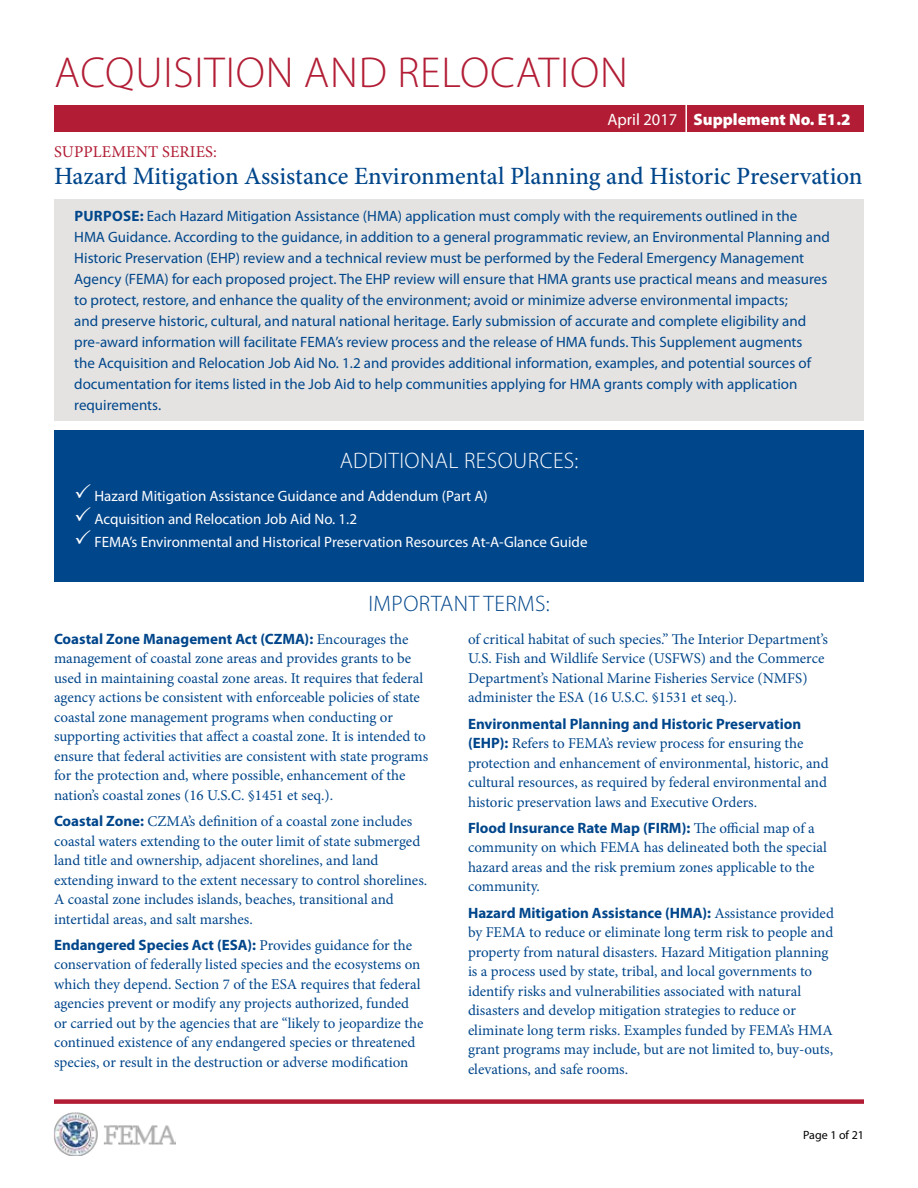
<style>
.page{position:relative;width:918px;height:1188px;background:#fff}
.page>*{position:absolute;margin:0;border:0;box-sizing:border-box;transform-origin:0 0}
.t1{font:300 43.5px "Myriad Pro";letter-spacing:.02em;color:#b21d35}
.t2{font:500 24.75px "Minion Pro";letter-spacing:-.005em;color:#00468b}
.t3{font:300 22.5px "Myriad Pro";letter-spacing:.02em;color:#fff}
.t4{font:300 22.5px "Myriad Pro";letter-spacing:.02em;color:#00468b}
.t5{font:900 16.5px "Myriad Pro";color:#fff}
.t6{font:16.5px "Minion Pro";letter-spacing:.01em;color:#b21d35}
.Terms{font:15px/19.5px "Minion Pro";color:#00468b}
.Purpose_Text{font:15px/21px "Myriad Pro";color:#00468b}
.t7{font:15px "Myriad Pro";color:#fff}
.t8{font:12px "Myriad Pro";color:#000}
.s1{font-weight:400}
.s2{font-weight:700}
.s3{font-family:"Myriad Pro";font-weight:700}
</style>
<div class="page">
<div style="left:54px;top:1099px;width:810px;height:5px;background:#b21d35"></div>
<div style="left:54px;top:105px;width:810px;height:27px;background:#b21d35"></div>
<hr style="left:685px;top:105px;width:2px;height:28px;background:#fff">
<div style="left:54px;top:199px;width:810px;height:222px;background:#e4e3e2"></div>
<div style="left:54px;top:431px;width:810px;height:151px;background:#00468b"></div>
<img style="left:54px;top:1112px;width:121px;height:44px">
<h1 class="t1" style="left:54px;top:46px;width:575px">ACQUISITION AND RELOCATION</h1>
<p class="t5" style="left:607px;top:108px;width:245px"><span class="s1">April 2017</span> Supplement No. E1.2</p>
<h2 class="t2" style="left:54px;top:160px;width:810px">Hazard Mitigation Assistance Environmental Planning and Historic Preservation</h2>
<p class="t6" style="left:54px;top:141px;width:164px">SUPPLEMENT SERIES:</p>
<p class="Purpose_Text" style="left:74px;top:205px;width:757px"><span class="s2">PURPOSE:</span> Each Hazard Mitigation Assistance (HMA) application must comply with the requirements outlined in the HMA Guidance. According to the guidance, in addition to a general programmatic review, an Environmental Planning and Historic Preservation (EHP) review and a technical review must be performed by the Federal Emergency Management Agency (FEMA) for each proposed project. The EHP review will ensure that HMA grants use practical means and measures to protect, restore, and enhance the quality of the environment; avoid or minimize adverse environmental impacts;<br>and preserve historic, cultural, and natural national heritage. Early submission of accurate and complete eligibility and pre-award information will facilitate FEMA’s review process and the release of HMA funds. This Supplement augments<br>the Acquisition and Relocation Job Aid No. 1.2 and provides additional information, examples, and potential sources of documentation for items listed in the Job Aid to help communities applying for HMA grants comply with application requirements.</p>
<p class="t3" style="left:340px;top:447px;width:240px">ADDITIONAL RESOURCES:</p>
<p class="t7" style="left:94px;top:487px;width:395px">Hazard Mitigation Assistance Guidance and Addendum (Part A)</p>
<p class="t7" style="left:94px;top:510px;width:264px">Acquisition and Relocation Job Aid No. 1.2</p>
<p class="t7" style="left:94px;top:533px;width:495px">FEMA’s Environmental and Historical Preservation Resources At-A-Glance Guide</p>
<p class="t4" style="left:368px;top:590px;width:183px">IMPORTANT TERMS:</p>
<p class="Terms" style="left:54px;top:629px;width:376px"><span class="s3">Coastal Zone Management Act (CZMA):</span> Encourages the management of coastal zone areas and provides grants to be used in maintaining coastal zone areas. It requires that federal agency actions be consistent with enforceable policies of state coastal zone management programs when conducting or supporting activities that affect a coastal zone. It is intended to ensure that federal activities are consistent with state programs for the protection and, where possible, enhancement of the nation’s coastal zones (16 U.S.C. §1451 et seq.).</p>
<p class="Terms" style="left:54px;top:812px;width:375px"><span class="s3">Coastal Zone:</span> CZMA’s definition of a coastal zone includes coastal waters extending to the outer limit of state submerged land title and ownership, adjacent shorelines, and land extending inward to the extent necessary to control shorelines.<br>A coastal zone includes islands, beaches, transitional and intertidal areas, and salt marshes.</p>
<p class="Terms" style="left:54px;top:935px;width:371px"><span class="s3">Endangered Species Act (ESA):</span> Provides guidance for the conservation of federally listed species and the ecosystems on which they depend. Section 7 of the ESA requires that federal agencies prevent or modify any projects authorized, funded or carried out by the agencies that are “likely to jeopardize the continued existence of any endangered species or threatened species, or result in the destruction or adverse modification</p>
<p class="Terms" style="left:468px;top:629px;width:361px">of critical habitat of such species.” The Interior Department’s U.S. Fish and Wildlife Service (USFWS) and the Commerce Department’s National Marine Fisheries Service (NMFS) administer the ESA (16 U.S.C. §1531 et seq.).</p>
<p class="Terms" style="left:468px;top:714px;width:362px"><span class="s3">Environmental Planning and Historic Preservation (EHP):</span> Refers to FEMA’s review process for ensuring the protection and enhancement of environmental, historic, and cultural resources, as required by federal environmental and historic preservation laws and Executive Orders.</p>
<p class="Terms" style="left:468px;top:818px;width:360px"><span class="s3">Flood Insurance Rate Map (FIRM):</span> The official map of a community on which FEMA has delineated both the special hazard areas and the risk premium zones applicable to the community.</p>
<p class="Terms" style="left:468px;top:903px;width:368px"><span class="s3">Hazard Mitigation Assistance (HMA):</span> Assistance provided by FEMA to reduce or eliminate long term risk to people and property from natural disasters. Hazard Mitigation planning is a process used by state, tribal, and local governments to identify risks and vulnerabilities associated with natural disasters and develop mitigation strategies to reduce or eliminate long term risks. Examples funded by FEMA’s HMA grant programs may include, but are not limited to, buy-outs, elevations, and safe rooms.</p>
<p class="t8" style="left:803px;top:1127px;width:62px">Page 1 of 21</p>
</div>
